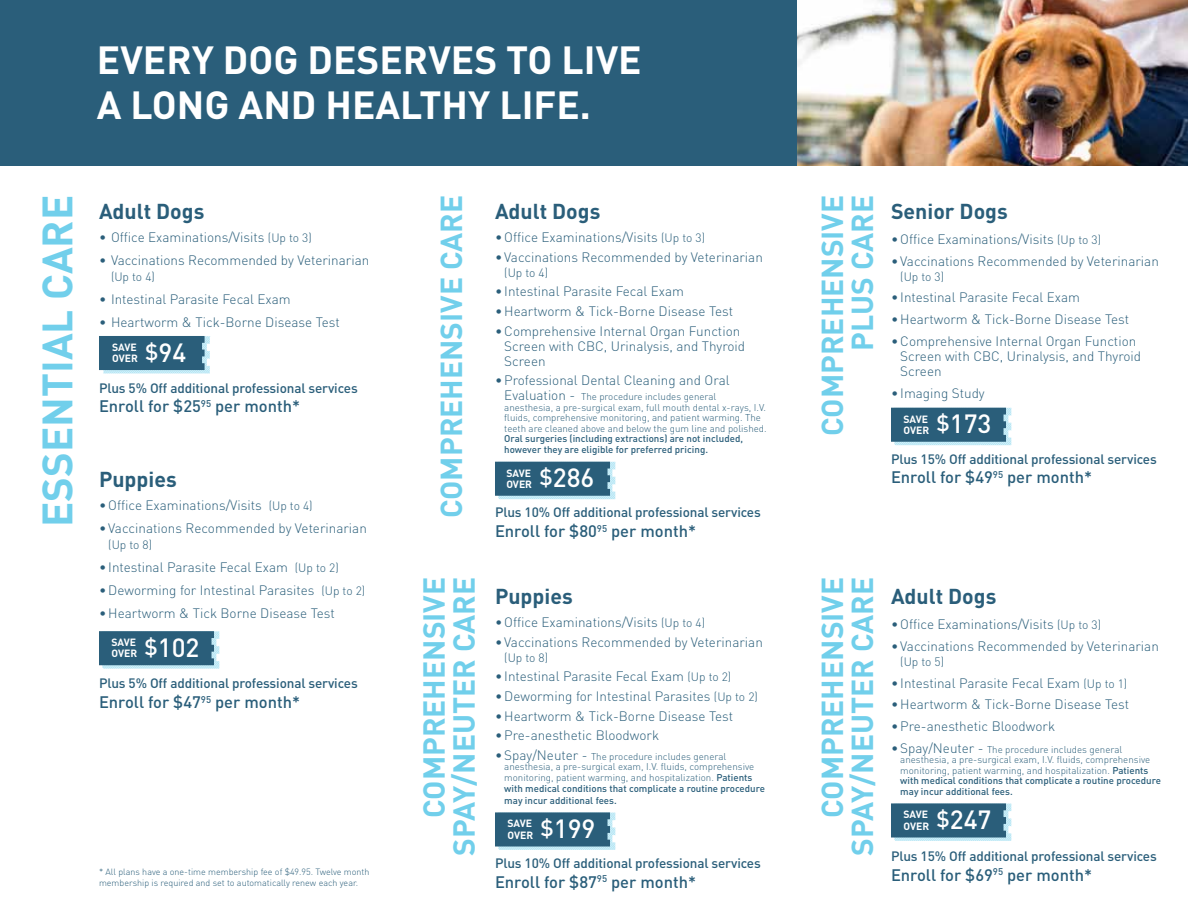
<style>
.page{position:relative;width:1188px;height:918px;background:#fff}
.page>*{position:absolute;margin:0;border:0;box-sizing:border-box;transform-origin:0 0}
.t1{font:700 41.85px "DIN";color:#71cfeb}
.t2{font:700 38.85px/44.5px "DIN";color:#fff}
.t3{font:700 30px/30px "DIN";color:#71cfeb;text-align:right}
.t4{font:700 21.3px "DIN";color:#2a5e7a}
.t5{font:500 16.5px "DIN";color:#2a5e7a}
.t6{font:300 13.5px/15px "DIN";color:#2a5e7a}
.t7{font:500 13.5px "DIN";letter-spacing:-.01em;color:#2a5e7a}
.t8{font:300 12px "DIN";letter-spacing:-.005em;color:#2a5e7a}
.t9{font:700 10.35px/11.2px "DIN";color:#fff}
.t10{font:300 9.75px/10.5px "DIN";color:#2a5e7a}
.t11{font:500 9.75px/10.5px "DIN";color:#2a5e7a}
.t12{font:300 9px/10.5px "DIN";color:#2a5e7a}
.s1{font-size:12px}
.s2{font-size:13.5px}
.s3{font-weight:500;font-size:26.1px}
.s4{font-weight:500}
</style>
<div class="page">
<svg style="left:99px;top:336px;width:111px;height:37px;background:#3f708a"></svg>
<svg style="left:891px;top:408px;width:121px;height:37px;background:#40728b"></svg>
<svg style="left:99px;top:631px;width:121px;height:38px;background:#43748d"></svg>
<svg style="left:891px;top:803px;width:121px;height:38px;background:#43748d"></svg>
<svg style="left:495px;top:812px;width:121px;height:38px;background:#43748d"></svg>
<svg style="left:495px;top:462px;width:121px;height:37px;background:#40728b"></svg>
<img style="left:796px;top:0;width:392px;height:166px">
<div style="left:0;top:0;width:796px;height:166px;background:#2a5e7a"></div>
<h2 class="t2" style="left:97px;top:36px;width:546px">EVERY DOG DESERVES TO LIVE<br>A LONG AND HEALTHY LIFE.</h2>
<h1 class="t1" style="left:30px;top:527px;width:333px;rotate:-90deg">ESSENTIAL CARE</h1>
<h3 class="t3" style="left:435px;top:518px;width:325px;rotate:-90deg">COMPREHENSIVE CARE</h3>
<h3 class="t3" style="left:816px;top:436px;width:243px;rotate:-90deg">COMPREHENSIVE<br>PLUS CARE</h3>
<h3 class="t4" style="left:891px;top:197px;width:118px">Senior Dogs</h3>
<p class="t6" style="left:891px;top:231px;width:212px">•Office Examinations/Visits <span class="s1">(Up to 3)</span></p>
<p class="t6" style="left:891px;top:253px;width:269px">• Vaccinations Recommended by Veterinarian</p>
<p class="t8" style="left:900px;top:269px;width:45px">(Up to 3)</p>
<p class="t6" style="left:891px;top:290px;width:191px">• Intestinal Parasite Fecal Exam</p>
<p class="t6" style="left:891px;top:312px;width:240px">•Heartworm &amp; Tick-Borne Disease Test</p>
<p class="t6" style="left:900px;top:333px;width:242px;text-indent:-9px">•Comprehensive Internal Organ Function<br>Screen with CBC, Urinalysis, and Thyroid<br>Screen</p>
<p class="t6" style="left:891px;top:385px;width:95px">• Imaging Study</p>
<h3 class="t4" style="left:495px;top:197px;width:107px">Adult Dogs</h3>
<p class="t6" style="left:495px;top:229px;width:212px">•Office Examinations/Visits <span class="s1">(Up to 3)</span></p>
<p class="t6" style="left:495px;top:249px;width:269px">• Vaccinations Recommended by Veterinarian</p>
<p class="t8" style="left:504px;top:265px;width:45px">(Up to 4)</p>
<p class="t6" style="left:495px;top:284px;width:191px">• Intestinal Parasite Fecal Exam</p>
<p class="t6" style="left:495px;top:303px;width:240px">•Heartworm &amp; Tick-Borne Disease Test</p>
<p class="t6" style="left:504px;top:323px;width:242px;text-indent:-9px">•Comprehensive Internal Organ Function<br>Screen with CBC, Urinalysis, and Thyroid<br>Screen</p>
<p class="t6" style="left:495px;top:373px;width:236px">•Professional Dental Cleaning and Oral</p>
<p class="t10" style="left:504px;top:391px;width:264px"><span class="s2">Evaluation -</span> The procedure includes general anesthesia, a pre-surgical exam, full mouth dental x-rays, I.V. fluids, comprehensive monitoring, and patient warming. The teeth are cleaned above and below the gum line and polished.</p>
<p class="t11" style="left:504px;top:433px;width:240px">Oral surgeries (including extractions) are not included, however they are eligible for preferred pricing.</p>
<h3 class="t4" style="left:99px;top:197px;width:107px">Adult Dogs</h3>
<p class="t6" style="left:99px;top:229px;width:214px">• Office Examinations/Visits <span class="s1">(Up to 3)</span></p>
<p class="t6" style="left:99px;top:252px;width:272px">• Vaccinations Recommended by Veterinarian</p>
<p class="t8" style="left:111px;top:269px;width:45px">(Up to 4)</p>
<p class="t6" style="left:99px;top:291px;width:193px">• Intestinal Parasite Fecal Exam</p>
<p class="t6" style="left:99px;top:314px;width:242px">• Heartworm &amp; Tick-Borne Disease Test</p>
<p class="t9" style="left:112px;top:341px;width:76px">SAVE<br>OVER <sup>$</sup><span class="s3">94</span></p>
<p class="t7" style="left:99px;top:379px;width:260px">Plus 5% Off additional professional services</p>
<p class="t5" style="left:99px;top:396px;width:203px">Enroll for $25<sup>95</sup> per month*</p>
<p class="t9" style="left:903px;top:413px;width:90px">SAVE<br>OVER <sup>$</sup><span class="s3">173</span></p>
<p class="t7" style="left:891px;top:450px;width:267px">Plus 15% Off additional professional services</p>
<p class="t5" style="left:891px;top:467px;width:203px">Enroll for $49<sup>95</sup> per month*</p>
<p class="t9" style="left:506px;top:467px;width:90px">SAVE<br>OVER <sup>$</sup><span class="s3">286</span></p>
<h3 class="t4" style="left:99px;top:465px;width:79px">Puppies</h3>
<p class="t6" style="left:99px;top:497px;width:215px">•Office Examinations/Visits <span class="s1">(Up to 4)</span></p>
<p class="t6" style="left:99px;top:520px;width:269px">• Vaccinations Recommended by Veterinarian</p>
<p class="t8" style="left:108px;top:537px;width:45px">(Up to 8)</p>
<p class="t6" style="left:99px;top:559px;width:241px">• Intestinal Parasite Fecal Exam <span class="s1">(Up to 2)</span></p>
<p class="t6" style="left:99px;top:582px;width:268px">•Deworming for Intestinal Parasites <span class="s1">(Up to 2)</span></p>
<p class="t6" style="left:99px;top:605px;width:237px">•Heartworm &amp; Tick Borne Disease Test</p>
<p class="t7" style="left:495px;top:504px;width:267px">Plus 10% Off additional professional services</p>
<p class="t5" style="left:495px;top:521px;width:203px">Enroll for $80<sup>95</sup> per month*</p>
<h3 class="t3" style="left:418px;top:856px;width:280px;rotate:-90deg">COMPREHENSIVE<br>SPAY/NEUTER CARE</h3>
<h3 class="t3" style="left:816px;top:856px;width:280px;rotate:-90deg">COMPREHENSIVE<br>SPAY/NEUTER CARE</h3>
<h3 class="t4" style="left:495px;top:582px;width:79px">Puppies</h3>
<p class="t6" style="left:495px;top:614px;width:212px">•Office Examinations/Visits <span class="s1">(Up to 4)</span></p>
<p class="t6" style="left:495px;top:634px;width:269px">• Vaccinations Recommended by Veterinarian</p>
<p class="t8" style="left:504px;top:650px;width:45px">(Up to 8)</p>
<p class="t6" style="left:495px;top:669px;width:238px">• Intestinal Parasite Fecal Exam <span class="s1">(Up to 2)</span></p>
<p class="t6" style="left:495px;top:688px;width:264px">•Deworming for Intestinal Parasites <span class="s1">(Up to 2)</span></p>
<p class="t6" style="left:495px;top:708px;width:240px">•Heartworm &amp; Tick-Borne Disease Test</p>
<p class="t6" style="left:495px;top:728px;width:166px">•Pre-anesthetic Bloodwork</p>
<p class="t10" style="left:504px;top:751px;width:262px;text-indent:-9px"><span class="s2">•Spay/Neuter -</span> The procedure includes general anesthesia, a pre-surgical exam, I.V. fluids, comprehensive monitoring, patient warming, and hospitalization. <span class="s4">Patients with medical conditions that complicate a routine procedure</span></p>
<p class="t11" style="left:504px;top:794px;width:114px">may incur additional fees.</p>
<h3 class="t4" style="left:891px;top:582px;width:107px">Adult Dogs</h3>
<p class="t6" style="left:891px;top:617px;width:212px">•Office Examinations/Visits <span class="s1">(Up to 3)</span></p>
<p class="t6" style="left:891px;top:638px;width:269px">• Vaccinations Recommended by Veterinarian</p>
<p class="t8" style="left:900px;top:654px;width:45px">(Up to 5)</p>
<p class="t6" style="left:891px;top:675px;width:238px">• Intestinal Parasite Fecal Exam <span class="s1">(Up to 1)</span></p>
<p class="t6" style="left:891px;top:697px;width:240px">•Heartworm &amp; Tick-Borne Disease Test</p>
<p class="t6" style="left:891px;top:719px;width:166px">•Pre-anesthetic Bloodwork</p>
<p class="t10" style="left:900px;top:744px;width:262px;text-indent:-9px"><span class="s2">•Spay/Neuter -</span> The procedure includes general anesthesia, a pre-surgical exam, I.V. fluids, comprehensive monitoring, patient warming, and hospitalization. <span class="s4">Patients with medical conditions that complicate a routine procedure may incur additional fees.</span></p>
<p class="t9" style="left:111px;top:636px;width:90px">SAVE<br>OVER <sup>$</sup><span class="s3">102</span></p>
<p class="t7" style="left:99px;top:675px;width:260px">Plus 5% Off additional professional services</p>
<p class="t5" style="left:99px;top:692px;width:203px">Enroll for $47<sup>95</sup> per month*</p>
<p class="t9" style="left:507px;top:818px;width:26px">SAVE</p>
<p class="t9" style="left:903px;top:820px;width:90px">OVER <sup>$</sup><span class="s3">247</span></p>
<p class="t9" style="left:903px;top:809px;width:26px">SAVE</p>
<p class="t9" style="left:507px;top:829px;width:90px">OVER <sup>$</sup><span class="s3">199</span></p>
<p class="t7" style="left:891px;top:847px;width:267px">Plus 15% Off additional professional services</p>
<p class="t5" style="left:891px;top:864px;width:203px">Enroll for $69<sup>95</sup> per month*</p>
<p class="t7" style="left:495px;top:854px;width:267px">Plus 10% Off additional professional services</p>
<p class="t5" style="left:495px;top:871px;width:203px">Enroll for $87<sup>95</sup> per month*</p>
<p class="t12" style="left:99px;top:867px;width:272px">* All plans have a one-time membership fee of $49.95. Twelve month membership is required and set to automatically renew each year.</p>
</div>
